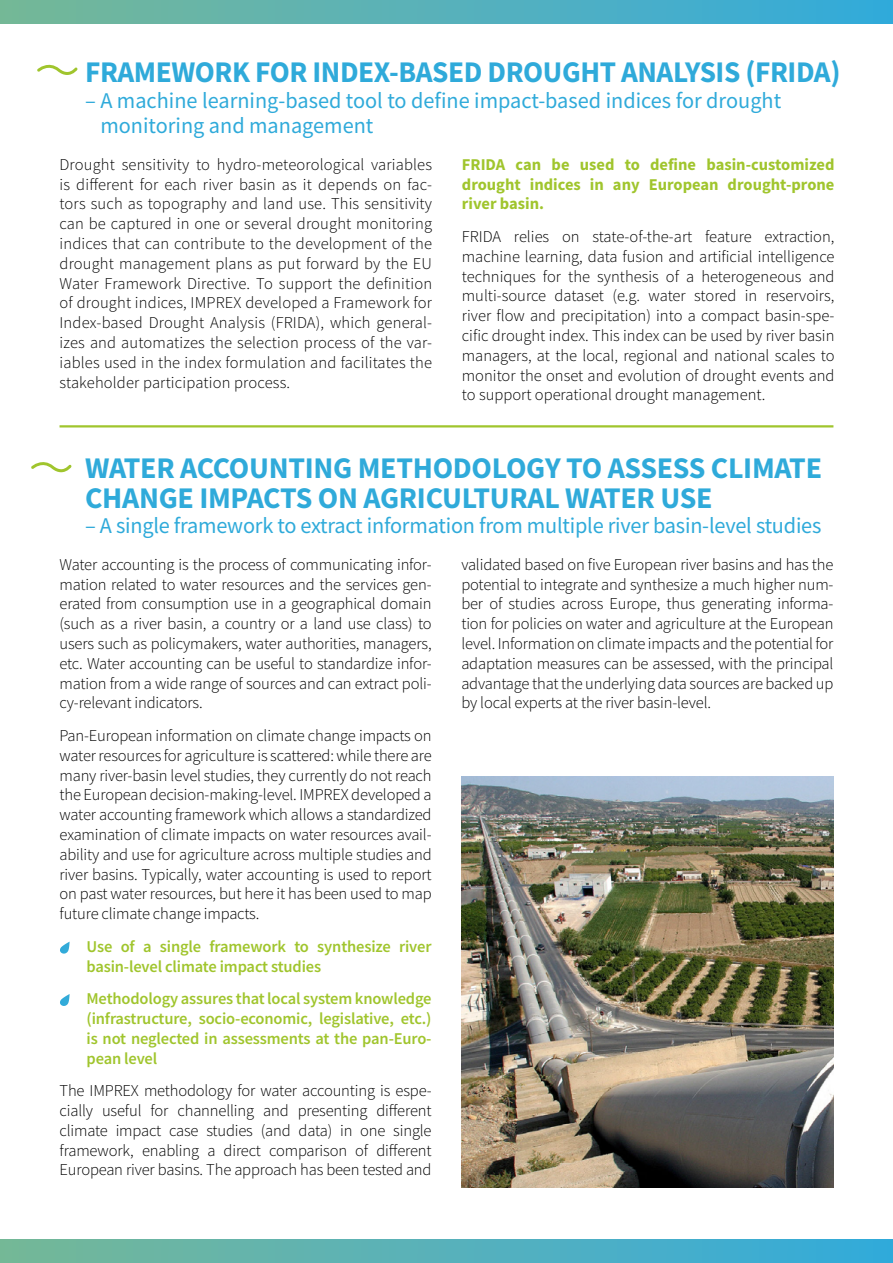
<style>
.page{position:relative;width:893px;height:1263px;background:#fff}
.page>*{position:absolute;margin:0;border:0;box-sizing:border-box;transform-origin:0 0}
.t1{font:700 30px/30px "Source Sans Pro";letter-spacing:-.015em;color:#2faada}
.t2{font:22.5px/25.5px "Source Sans Pro";letter-spacing:-.01em;color:#2faada}
.t3{font:300 16.5px/19.8px "Source Sans Pro";letter-spacing:-.01em;color:#000;text-align:justify}
.t4{font:600 16.5px/19.8px "Source Sans Pro";letter-spacing:-.01em;color:#a0c52d}
.t5{font:700 16.5px/19.8px "Source Sans Pro";color:#a0c52d;text-align:justify}
</style>
<div class="page">
<div style="left:0;top:0;width:893px;height:23px;background:linear-gradient(to right,#77b898,#34aadc)"></div>
<div style="left:0;top:1239px;width:893px;height:24px;background:linear-gradient(to right,#77b898,#34aadc)"></div>
<img style="left:461px;top:777px;width:372px;height:411px">
<svg style="left:31px;top:462px;width:41px;height:10px"></svg>
<svg style="left:37px;top:64px;width:41px;height:11px"></svg>
<hr style="left:60px;top:425px;width:773px;height:2px;background:#a0c52d">
<h1 class="t1" style="left:85px;top:57px;width:757px">FRAMEWORK FOR INDEX-BASED DROUGHT ANALYSIS (FRIDA)</h1>
<h2 class="t2" style="left:100px;top:87px;width:682px;text-indent:-15px">– A machine learning-based tool to define impact-based indices for drought monitoring and management</h2>
<p class="t3" style="left:60px;top:154px;width:374px">Drought sensitivity to hydro-meteorological variables is different for each river basin as it depends on fac&shy;tors such as topography and land use. This sensitivity can be captured in one or several drought monitoring indices that can contribute to the development of the drought management plans as put forward by the EU Water Framework Directive. To support the definition of drought indices, IMPREX developed a Framework for Index-based Drought Analysis (FRIDA), which general&shy;izes and automatizes the selection process of the var&shy;iables used in the index formulation and facilitates the stakeholder participation process.</p>
<p class="t5" style="left:462px;top:154px;width:374px">FRIDA can be used to define basin-customized drought indices in any European drought-prone river basin.</p>
<p class="t3" style="left:462px;top:227px;width:374px">FRIDA relies on state-of-the-art feature extraction, machine learning, data fusion and artificial intelligence techniques for the synthesis of a heterogeneous and multi-source dataset (e.g. water stored in reservoirs, river flow and precipitation) into a compact basin-spe&shy;cific drought index. This index can be used by river basin managers, at the local, regional and national scales to monitor the onset and evolution of drought events and to support operational drought management.</p>
<h1 class="t1" style="left:85px;top:452px;width:739px">WATER ACCOUNTING METHODOLOGY TO ASSESS CLIMATE<br>CHANGE IMPACTS ON AGRICULTURAL WATER USE</h1>
<h2 class="t2" style="left:85px;top:513px;width:738px">– A single framework to extract information from multiple river basin-level studies</h2>
<p class="t3" style="left:60px;top:554px;width:374px">Water accounting is the process of communicating infor&shy;mation related to water resources and the services gen&shy;erated from consumption use in a geographical domain (such as a river basin, a country or a land use class) to users such as policymakers, water authorities, managers, etc. Water accounting can be useful to standardize infor&shy;mation from a wide range of sources and can extract poli&shy;cy-relevant indicators.</p>
<p class="t3" style="left:60px;top:726px;width:374px">Pan-European information on climate change impacts on water resources for agriculture is scattered: while there are many river-basin level studies, they currently do not reach the European decision-making-level. IMPREX developed a water accounting framework which allows a standardized examination of climate impacts on water resources avail&shy;ability and use for agriculture across multiple studies and river basins. Typically, water accounting is used to report on past water resources, but here it has been used to map future climate change impacts.</p>
<p class="t4" style="left:87px;top:936px;width:347px">Use of a single framework to synthesize river basin-level climate impact studies</p>
<p class="t4" style="left:87px;top:988px;width:347px;text-align:justify">Methodology assures that local system knowledge (infrastructure, socio-economic, legislative, etc.) is not neglected in assessments at the pan-Euro&shy;pean level</p>
<p class="t3" style="left:60px;top:1081px;width:374px">The IMPREX methodology for water accounting is espe&shy;cially useful for channelling and presenting different climate impact case studies (and data) in one single framework, enabling a direct comparison of different European river basins. The approach has been tested and</p>
<p class="t3" style="left:461px;top:554px;width:374px">validated based on five European river basins and has the potential to integrate and synthesize a much higher num&shy;ber of studies across Europe, thus generating informa&shy;tion for policies on water and agriculture at the European level. Information on climate impacts and the potential for adaptation measures can be assessed, with the principal advantage that the underlying data sources are backed up by local experts at the river basin-level.</p>
</div>
